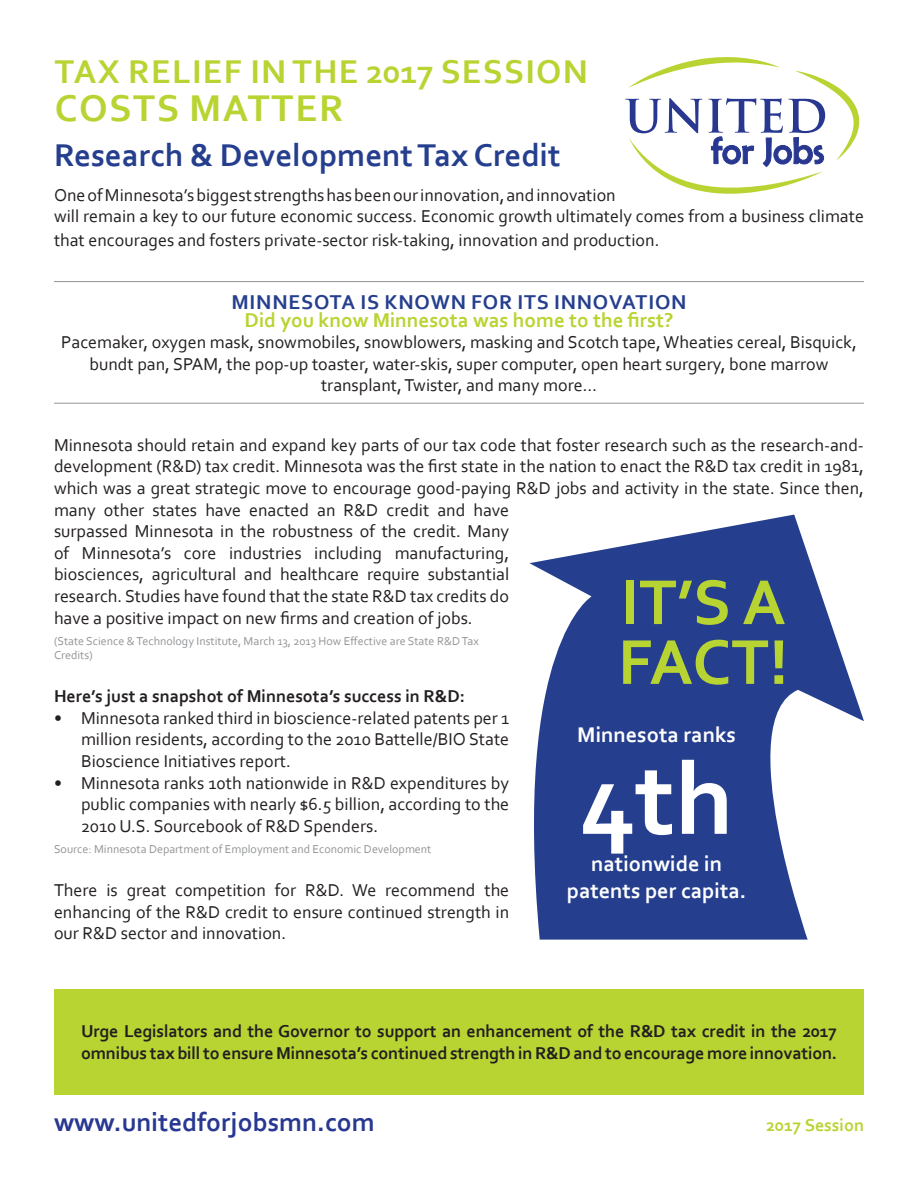
<style>
.page{position:relative;width:918px;height:1188px;background:#fff}
.page>*{position:absolute;margin:0;border:0;box-sizing:border-box;transform-origin:0 0}
.t1{font:700 104.7px "Corbel";color:#fff}
.t2{font:700 66.45px/59.8px "Corbel";letter-spacing:-.005em;color:#b8d432}
.t3{font:700 39px "Corbel";letter-spacing:.04em;color:#b8d432}
.t4{font:700 34.5px "Corbel";letter-spacing:.04em;color:#b8d432}
.t5{font:700 33px "Corbel";color:#253f8e}
.t6{font:700 27px "Corbel";color:#283891}
.t7{font:700 22.2px "Corbel";color:#fff}
.t8{font:700 21px "Corbel";color:#b8d432}
.t9{font:700 21px "Corbel";letter-spacing:.04em;color:#253f8e}
.t10{font:18px/21.6px "Corbel";color:#231f20;text-align:justify}
.t11{font:700 18px/21.6px "Corbel";letter-spacing:-.01em;color:#231f20}
.t12{font:700 18px "Corbel";color:#b8d432}
.t13{font:12px/14.4px "Corbel";color:#939598}
</style>
<div class="page">
<div style="left:54px;top:990px;width:810px;height:105px;background:#b8d432"></div>
<svg style="left:625px;top:57px;width:235px;height:137px"></svg>
<svg style="left:529px;top:515px;width:335px;height:425px;fill:#253f8e"></svg>
<hr style="left:54px;top:281px;width:810px;height:1px;background:#939598">
<hr style="left:54px;top:403px;width:810px;height:1px;background:#939598">
<p class="t4" style="left:55px;top:50px;width:535px">TAX RELIEF IN THE 2017 SESSION</p>
<p class="t3" style="left:55px;top:83px;width:290px">COSTS MATTER</p>
<p class="t5" style="left:54px;top:134px;width:508px">Research &amp; Development Tax Credit</p>
<p class="t10" style="left:54px;top:183px;width:812px">One of Minnesota’s biggest strengths has been our innovation, and innovation<br>will remain a key to our future economic success. Economic growth ultimately comes from a business climate</p>
<p class="t10" style="left:54px;top:229px;width:607px">that encourages and fosters private-sector risk-taking, innovation and production.</p>
<p class="t9" style="left:231px;top:289px;width:457px">MINNESOTA IS KNOWN FOR ITS INNOVATION</p>
<p class="t8" style="left:245px;top:307px;width:430px">Did you know Minnesota was home to the first?</p>
<p class="t10" style="left:61px;top:331px;width:797px;text-align:center">Pacemaker, oxygen mask, snowmobiles, snowblowers, masking and Scotch tape, Wheaties cereal, Bisquick, bundt pan, SPAM, the pop-up toaster, water-skis, super computer, open heart surgery, bone marrow transplant, Twister, and many more…</p>
<p class="t10" style="left:54px;top:434px;width:812px;text-align:left">Minnesota should retain and expand key parts of our tax code that foster research such as the research-and&shy;development (R&amp;D) tax credit. Minnesota was the first state in the nation to enact the R&amp;D tax credit in 1981, which was a great strategic move to encourage good-paying R&amp;D jobs and activity in the state. Since then, many other states have enacted an R&amp;D credit and have<br>surpassed Minnesota in the robustness of the credit. Many<br>of Minnesota’s core industries including manufacturing,<br>biosciences, agricultural and healthcare require substantial<br>research. Studies have found that the state R&amp;D tax credits do<br>have a positive impact on new firms and creation of jobs.</p>
<p class="t13" style="left:54px;top:633px;width:426px">(State Science &amp; Technology Institute, March 13, 2013 How Effective are State R&amp;D Tax<br>Credits)</p>
<p class="t11" style="left:54px;top:685px;width:412px">Here’s just a snapshot of Minnesota’s success in R&amp;D:</p>
<p class="t10" style="left:81px;top:707px;width:430px;text-indent:-27px">• Minnesota ranked third in bioscience-related patents per 1 million residents, according to the 2010 Battelle/BIO State Bioscience Initiatives report.</p>
<p class="t10" style="left:81px;top:771px;width:430px;text-indent:-27px">• Minnesota ranks 10th nationwide in R&amp;D expenditures by public companies with nearly $6.5 billion, according to the 2010 U.S. Sourcebook of R&amp;D Spenders.</p>
<p class="t13" style="left:54px;top:841px;width:379px">Source: Minnesota Department of Employment and Economic Development</p>
<p class="t10" style="left:54px;top:879px;width:457px">There is great competition for R&amp;D. We recommend the enhancing of the R&amp;D credit to ensure continued strength in our R&amp;D sector and innovation.</p>
<p class="t2" style="left:618px;top:570px;width:172px">IT’S A<br>FACT!</p>
<p class="t7" style="left:577px;top:721px;width:160px">Minnesota ranks</p>
<p class="t1" style="left:580px;top:734px;width:155px">4th</p>
<p class="t7" style="left:591px;top:850px;width:132px">nationwide in</p>
<p class="t7" style="left:567px;top:876px;width:181px">patents per capita.</p>
<p class="t11" style="left:81px;top:1020px;width:758px">Urge Legislators and the Governor to support an enhancement of the R&amp;D tax credit in the 2017 omnibus tax bill to ensure Minnesota’s continued strength in R&amp;D and to encourage more innovation.</p>
<p class="t6" style="left:54px;top:1106px;width:322px">www.unitedforjobsmn.com</p>
<p class="t12" style="left:766px;top:1114px;width:99px">2017 Session</p>
</div>
